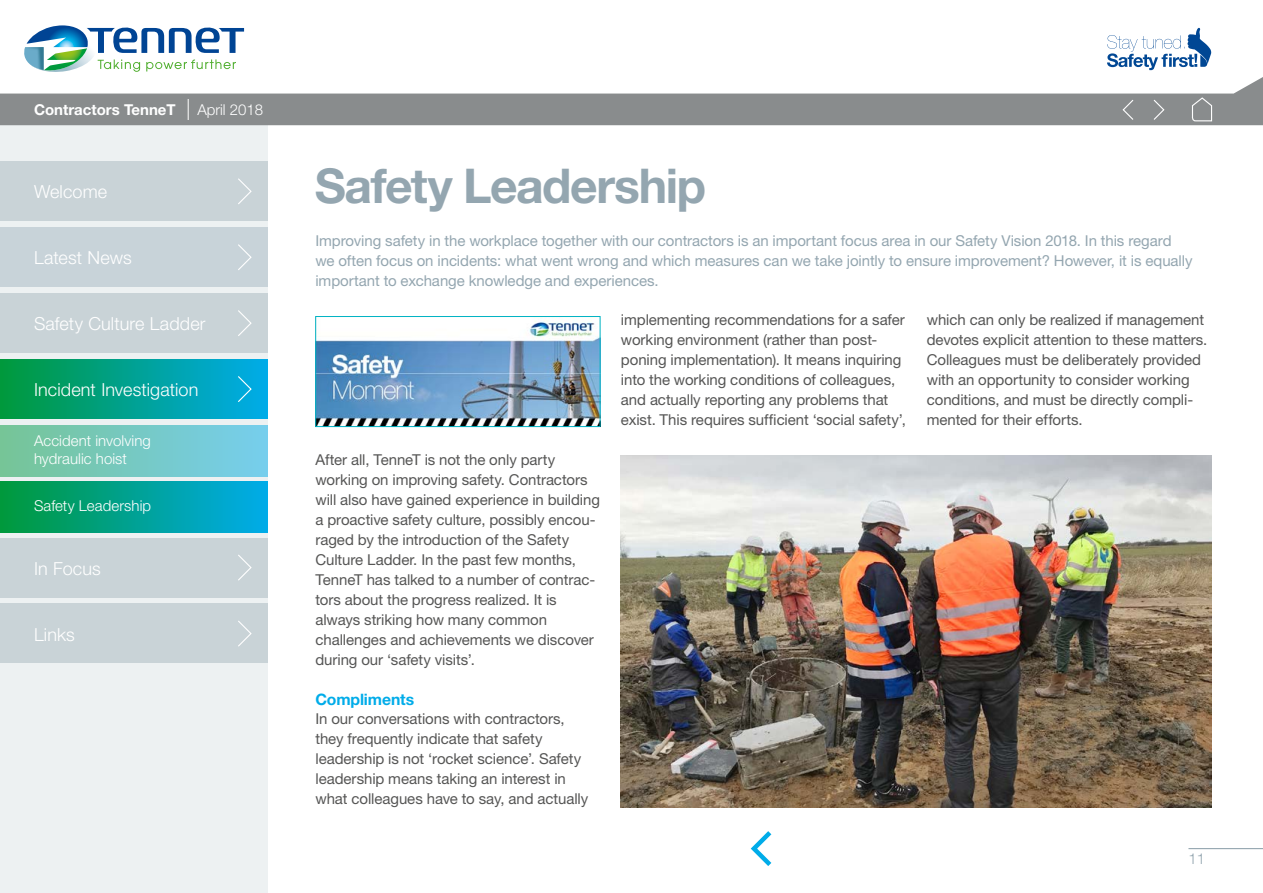
<style>
.page{position:relative;width:1263px;height:893px;background:#fff}
.page>*{position:absolute;margin:0;border:0;box-sizing:border-box;transform-origin:0 0}
.t1{font:700 48px "Helvetica Neue LT";letter-spacing:-.03em;color:#94a6b0}
.t2{font:300 18px "Helvetica Neue LT";letter-spacing:.005em;color:#fff}
.t3{font:700 15.75px "Helvetica Neue LT";letter-spacing:-.01em;color:#00ace9}
.t4{font:15px/20px "Helvetica Neue LT";letter-spacing:-.005em;color:#565655}
.t5{font:15px/20px "Helvetica Neue LT";letter-spacing:-.005em;color:#94a6b0}
.t6{font:300 15px/18px "Helvetica Neue LT";letter-spacing:.005em;color:#fff}
.t7{font:700 15px "Helvetica Neue LT";color:#fff}
.t8{font:300 15px "Helvetica Neue LT";color:#94a6b0}
</style>
<div class="page">
<div style="left:0;top:125px;width:268px;height:768px;background:#edf1f2"></div>
<div style="left:0;top:162px;width:268px;height:59px;background:#c9d3d7"></div>
<svg style="left:238px;top:178px;width:14px;height:26px"></svg>
<div style="left:0;top:293px;width:268px;height:60px;background:#c9d3d7"></div>
<div style="left:0;top:227px;width:268px;height:60px;background:#c8d3d9"></div>
<div style="left:0;top:359px;width:268px;height:60px;background:linear-gradient(to right,#00983a,#00abeb)"></div>
<svg style="left:237px;top:375px;width:15px;height:28px"></svg>
<svg style="left:238px;top:244px;width:14px;height:26px"></svg>
<svg style="left:238px;top:310px;width:14px;height:26px"></svg>
<div style="left:0;top:425px;width:268px;height:51px;background:linear-gradient(to right,#76c496,#76ceee)"></div>
<div style="left:0;top:481px;width:268px;height:51px;background:linear-gradient(to right,#00983a,#00abeb)"></div>
<div style="left:0;top:538px;width:268px;height:59px;background:#c9d3d7"></div>
<div style="left:0;top:604px;width:268px;height:59px;background:#c9d3d7"></div>
<svg style="left:238px;top:554px;width:14px;height:27px"></svg>
<svg style="left:238px;top:621px;width:14px;height:26px"></svg>
<svg style="left:24px;top:25px;width:221px;height:47px"></svg>
<svg style="left:0;top:77px;width:1263px;height:48px;fill:#898c8d"></svg>
<svg style="left:1191px;top:97px;width:22px;height:25px"></svg>
<svg style="left:1122px;top:98px;width:12px;height:23px"></svg>
<svg style="left:1152px;top:98px;width:13px;height:23px"></svg>
<svg style="left:188px;top:99px;width:1px;height:21px"></svg>
<svg style="left:1107px;top:28px;width:104px;height:42px"></svg>
<hr style="left:1188px;top:848px;width:75px;height:1px;background:#94a6b0">
<img style="left:317px;top:320px;width:281px;height:105px">
<div style="left:315px;top:316px;width:285px;height:111px;border:1px solid #00b3c4"></div>
<img style="left:621px;top:455px;width:590px;height:353px">
<svg style="left:750px;top:831px;width:22px;height:35px"></svg>
<p class="t7" style="left:34px;top:101px;width:143px">Contractors TenneT</p>
<p class="t6" style="left:197px;top:101px;width:67px">April 2018</p>
<p class="t2" style="left:34px;top:181px;width:75px">Welcome</p>
<p class="t2" style="left:34px;top:247px;width:99px">Latest News</p>
<p class="t2" style="left:34px;top:313px;width:173px">Safety Culture Ladder</p>
<p class="t2" style="left:34px;top:379px;width:166px">Incident Investigation</p>
<p class="t6" style="left:34px;top:432px;width:118px">Accident involving hydraulic hoist</p>
<p class="t6" style="left:34px;top:496px;width:119px">Safety Leadership</p>
<p class="t2" style="left:34px;top:557px;width:68px">In Focus</p>
<p class="t2" style="left:34px;top:623px;width:42px">Links</p>
<h1 class="t1" style="left:315px;top:157px;width:393px">Safety Leadership</h1>
<p class="t5" style="left:315px;top:230px;width:879px">Improving safety in the workplace together with our contractors is an important focus area in our Safety Vision 2018. In this regard we often focus on incidents: what went wrong and which measures can we take jointly to ensure improvement? However, it is equally important to exchange knowledge and experiences.</p>
<p class="t4" style="left:315px;top:450px;width:286px">After all, TenneT is not the only party working on improving safety. Contractors will also have gained experience in building a proactive safety culture, possibly encou&shy;raged by the introduction of the Safety Culture Ladder. In the past few months, TenneT has talked to a number of contrac&shy;tors about the progress realized. It is always striking how many common challenges and achievements we discover during our ‘safety visits’.</p>
<p class="t3" style="left:315px;top:689px;width:100px">Compliments</p>
<p class="t4" style="left:315px;top:709px;width:274px">In our conversations with contractors, they frequently indicate that safety leadership is not ‘rocket science’. Safety leadership means taking an interest in what colleagues have to say, and actually</p>
<p class="t4" style="left:621px;top:310px;width:286px">implementing recommendations for a safer working environment (rather than post&shy;poning implementation). It means inquiring into the working conditions of colleagues, and actually reporting any problems that exist. This requires sufficient ‘social safety’,</p>
<p class="t4" style="left:927px;top:310px;width:282px">which can only be realized if management devotes explicit attention to these matters.<br>Colleagues must be deliberately provided with an opportunity to consider working conditions, and must be directly compli&shy;mented for their efforts.</p>
<p class="t8" style="left:1188px;top:850px;width:18px">11</p>
</div>
